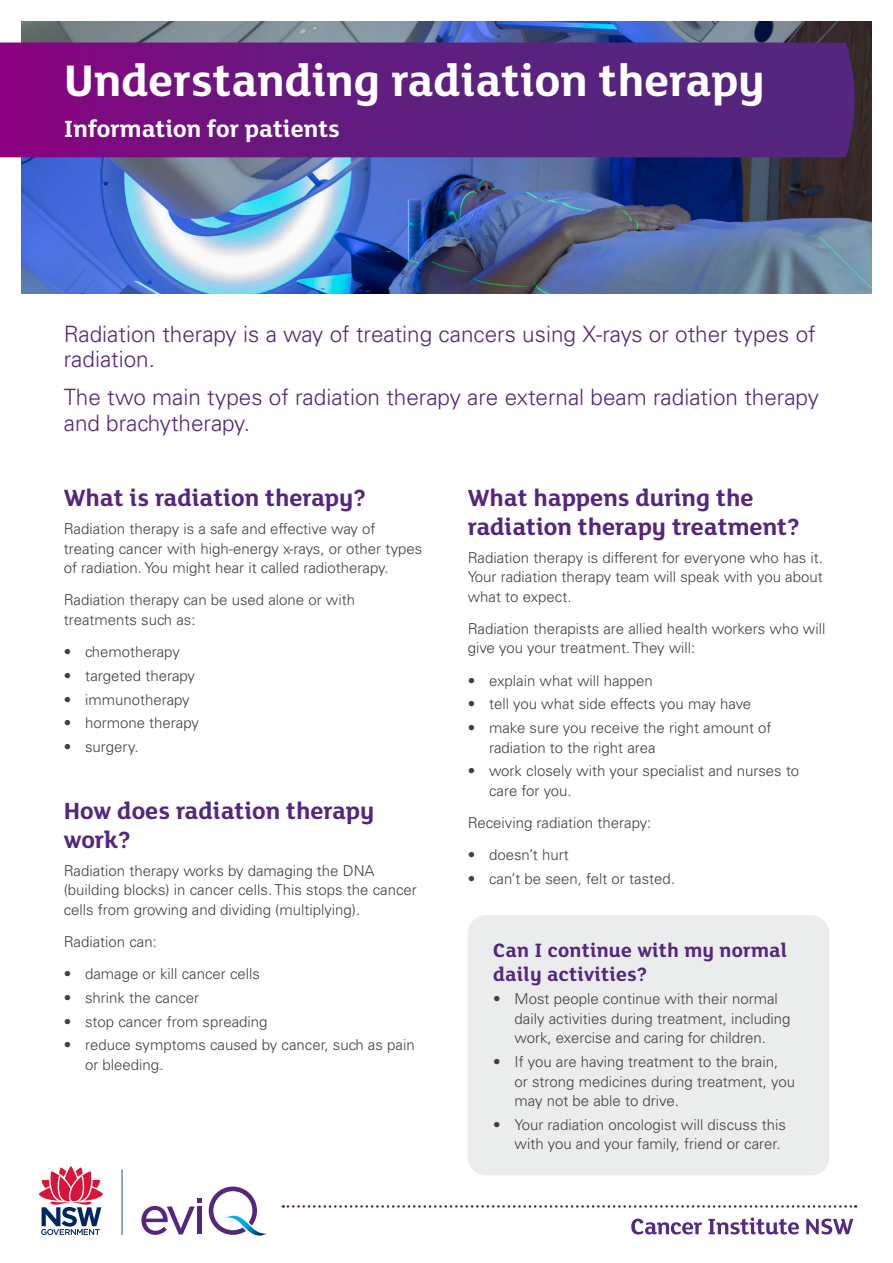
<style>
.page{position:relative;width:893px;height:1263px;background:#fff}
.page>*{position:absolute;margin:0;border:0;box-sizing:border-box;transform-origin:0 0}
.t1{font:700 48px "FS Lola";color:#fff}
.t2{font:700 25.5px/28.5px "FS Lola";color:#54267e}
.t3{font:700 25.5px "FS Lola";color:#fff}
.t4{font:300 22.5px/25.5px "Univers LT Std";color:#54267e}
.t5{font:700 21px/24px "FS Lola";letter-spacing:.01em;color:#54267e}
.t6{font:300 15px/19.5px "Univers LT Std";color:#414042}
</style>
<div class="page">
<img style="left:21px;top:21px;width:851px;height:273px">
<svg style="left:0;top:43px;width:855px;height:114px;background:#641a7e"></svg>
<hr style="left:122px;top:1169px;width:1px;height:66px;background:#002664">
<svg style="left:39px;top:1166px;width:64px;height:69px"></svg>
<svg style="left:141px;top:1198px;width:61px;height:37px"></svg>
<svg style="left:209px;top:1186px;width:58px;height:50px"></svg>
<svg style="left:283px;top:1205px;width:573px;height:3px"></svg>
<svg style="left:631px;top:1217px;width:222px;height:17px"></svg>
<div style="left:468px;top:915px;width:361px;height:260px;background:#ebeded;border-radius:18px"></div>
<h1 class="t1" style="left:64px;top:47px;width:703px">Understanding radiation therapy</h1>
<h2 class="t3" style="left:64px;top:111px;width:278px">Information for patients</h2>
<h3 class="t4" style="left:64px;top:321px;width:753px">Radiation therapy is a way of treating cancers using X-rays or other types of radiation.</h3>
<h3 class="t4" style="left:64px;top:385px;width:757px">The two main types of radiation therapy are external beam radiation therapy and brachytherapy.</h3>
<h2 class="t2" style="left:64px;top:482px;width:304px">What is radiation therapy?</h2>
<p class="t6" style="left:64px;top:519px;width:360px">Radiation therapy is a safe and effective way of treating cancer with high-energy x-rays, or other types of radiation. You might hear it called radiotherapy.</p>
<p class="t6" style="left:64px;top:590px;width:293px">Radiation therapy can be used alone or with treatments such as:</p>
<p class="t6" style="left:64px;top:642px;width:118px">• chemotherapy</p>
<p class="t6" style="left:64px;top:666px;width:133px">• targeted therapy</p>
<p class="t6" style="left:64px;top:690px;width:127px">• immunotherapy</p>
<p class="t6" style="left:64px;top:713px;width:137px">• hormone therapy</p>
<p class="t6" style="left:64px;top:737px;width:76px">• surgery.</p>
<h2 class="t2" style="left:64px;top:795px;width:312px">How does radiation therapy work?</h2>
<p class="t6" style="left:64px;top:860px;width:355px">Radiation therapy works by damaging the DNA (building blocks) in cancer cells. This stops the cancer cells from growing and dividing (multiplying).</p>
<p class="t6" style="left:64px;top:932px;width:95px">Radiation can:</p>
<p class="t6" style="left:64px;top:964px;width:198px">• damage or kill cancer cells</p>
<p class="t6" style="left:64px;top:988px;width:137px">• shrink the cancer</p>
<p class="t6" style="left:64px;top:1011px;width:205px">• stop cancer from spreading</p>
<p class="t6" style="left:85px;top:1035px;width:331px;text-indent:-21px">• reduce symptoms caused by cancer, such as pain or bleeding.</p>
<h2 class="t2" style="left:468px;top:482px;width:334px">What happens during the radiation therapy treatment?</h2>
<p class="t6" style="left:468px;top:548px;width:357px;text-align:justify">Radiation therapy is different for everyone who has it.<br>Your radiation therapy team will speak with you about what to expect.</p>
<p class="t6" style="left:468px;top:619px;width:359px">Radiation therapists are allied health workers who will give you your treatment. They will:</p>
<p class="t6" style="left:468px;top:671px;width:187px">• explain what will happen</p>
<p class="t6" style="left:468px;top:694px;width:285px">• tell you what side effects you may have</p>
<p class="t6" style="left:489px;top:718px;width:284px;text-indent:-21px">• make sure you receive the right amount of radiation to the right area</p>
<p class="t6" style="left:489px;top:761px;width:312px;text-indent:-21px">• work closely with your specialist and nurses to care for you.</p>
<p class="t6" style="left:468px;top:813px;width:185px">Receiving radiation therapy:</p>
<p class="t6" style="left:468px;top:845px;width:102px">• doesn’t hurt</p>
<p class="t6" style="left:468px;top:869px;width:209px">• can’t be seen, felt or tasted.</p>
<h3 class="t5" style="left:493px;top:936px;width:295px">Can I continue with my normal daily activities?</h3>
<p class="t6" style="left:514px;top:989px;width:277px;text-indent:-21px">• Most people continue with their normal daily activities during treatment, including work, exercise and caring for children.</p>
<p class="t6" style="left:514px;top:1052px;width:282px;text-indent:-21px">• If you are having treatment to the brain, or strong medicines during treatment, you may not be able to drive.</p>
<p class="t6" style="left:514px;top:1115px;width:273px;text-indent:-21px">• Your radiation oncologist will discuss this with you and your family, friend or carer.</p>
</div>
